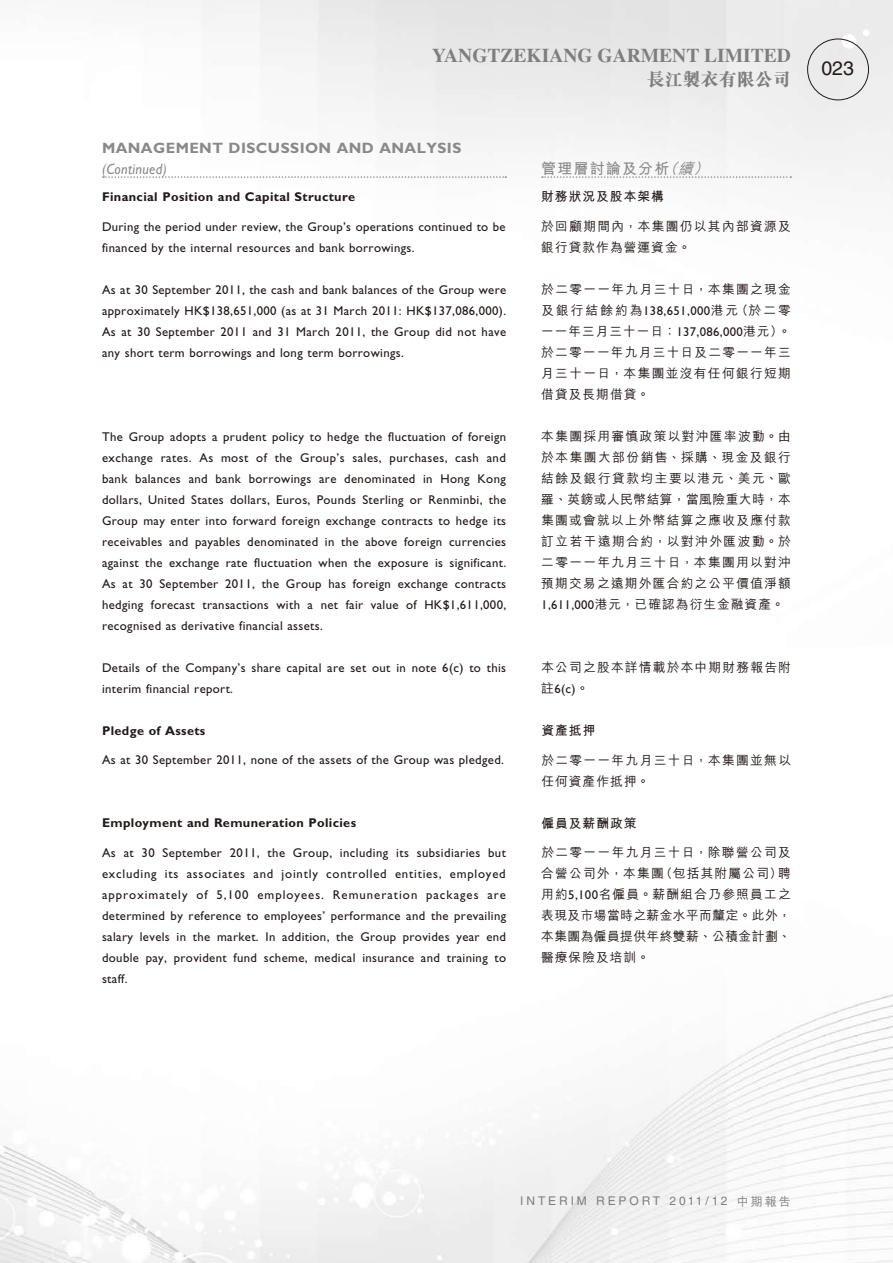
<style>
.page{position:relative;width:893px;height:1263px;background:#fff}
.page>*{position:absolute;margin:0;border:0;box-sizing:border-box;transform-origin:0 0}
.t1{font:700 19.5px "Times LT Std";color:#7e7e7e}
.t2{font:19.5px "Helvetica LT Std";color:#231916}
.t3{font:800 18px "M Sung HK";color:#7e7e7e}
.t4{font:700 15px "Gill Sans Std";letter-spacing:.03em;color:#898989}
.t5{font:italic 15px "Gill Sans Std";letter-spacing:.025em;color:#898989;scale:.94 1}
.t6{font:700 15px "M Hei HK";letter-spacing:.08em;color:#898989}
.t7{font:12.75px/21px "Gill Sans Std";letter-spacing:.03em;color:#231916;text-align:justify}
.t8{font:500 12.75px/21px "M Hei HK";letter-spacing:.095em;color:#231916;text-align:justify}
.t9{font:700 12.75px "Gill Sans Std";letter-spacing:.03em;color:#231916}
.t10{font:700 12.75px "M Hei HK";letter-spacing:.08em;color:#231916}
.t11{font:12px "Helvetica LT Std";letter-spacing:.24em;color:#7e7e7e}
.s1{font-weight:500;font-style:italic}
.s2{font-family:"Gill Sans Std";font-weight:400}
.s3{font-family:"M Hei HK";font-weight:500}
</style>
<div class="page">
<img style="left:0;top:0;width:893px;height:1263px">
<div style="left:842px;top:34px;width:14px;height:15px;background:#fff;border-radius:50%"></div>
<div style="left:863px;top:29px;width:6px;height:7px;background:#fff;border-radius:50%"></div>
<div style="left:807px;top:39px;width:62px;height:61px;border:1px solid #231916;border-radius:50%"></div>
<svg style="left:103px;top:176px;width:403px;height:2px"></svg>
<svg style="left:542px;top:176px;width:249px;height:2px"></svg>
<h1 class="t1" style="left:432px;top:44px;width:360px">YANGTZEKIANG GARMENT LIMITED</h1>
<h2 class="t3" style="left:647px;top:67px;width:146px">長江製衣有限公司</h2>
<p class="t4" style="left:102px;top:139px;width:361px">MANAGEMENT DISCUSSION AND ANALYSIS</p>
<p class="t5" style="left:102px;top:160px;width:70px">(Continued)</p>
<p class="t9" style="left:102px;top:190px;width:255px">Financial Position and Capital Structure</p>
<p class="t7" style="left:102px;top:216px;width:405px">During the period under review, the Group’s operations continued to be financed by the internal resources and bank borrowings.</p>
<p class="t7" style="left:102px;top:279px;width:406px">As at 30 September 2011, the cash and bank balances of the Group were approximately HK$138,651,000 (as at 31 March 2011: HK$137,086,000).<br>As at 30 September 2011 and 31 March 2011, the Group did not have any short term borrowings and long term borrowings.</p>
<p class="t7" style="left:102px;top:426px;width:406px">The Group adopts a prudent policy to hedge the fluctuation of foreign exchange rates. As most of the Group’s sales, purchases, cash and bank balances and bank borrowings are denominated in Hong Kong dollars, United States dollars, Euros, Pounds Sterling or Renminbi, the Group may enter into forward foreign exchange contracts to hedge its receivables and payables denominated in the above foreign currencies against the exchange rate fluctuation when the exposure is significant.<br>As at 30 September 2011, the Group has foreign exchange contracts hedging forecast transactions with a net fair value of HK$1,611,000, recognised as derivative financial assets.</p>
<p class="t7" style="left:102px;top:657px;width:406px">Details of the Company’s share capital are set out in note 6(c) to this interim financial report.</p>
<p class="t9" style="left:102px;top:723px;width:105px">Pledge of Assets</p>
<p class="t7" style="left:102px;top:750px;width:403px">As at 30 September 2011, none of the assets of the Group was pledged.</p>
<p class="t9" style="left:102px;top:816px;width:256px">Employment and Remuneration Policies</p>
<p class="t7" style="left:102px;top:842px;width:406px">As at 30 September 2011, the Group, including its subsidiaries but excluding its associates and jointly controlled entities, employed approximately of 5,100 employees. Remuneration packages are determined by reference to employees’ performance and the prevailing salary levels in the market. In addition, the Group provides year end double pay, provident fund scheme, medical insurance and training to staff.</p>
<p class="t6" style="left:541px;top:158px;width:174px">管理層討論及分析<span class="s1">（續）</span></p>
<p class="t10" style="left:541px;top:188px;width:124px">財務狀況及股本架構</p>
<p class="t8" style="left:541px;top:215px;width:251px">於回顧期間內，本集團仍以其內部資源及銀行貸款作為營運資金。</p>
<p class="t8" style="left:541px;top:278px;width:251px">於二零一一年九月三十日，本集團之現金及銀行結餘約為<span class="s2">138,651,000</span>港元（於二零一一年三月三十一日：<span class="s2">137,086,000</span>港元）。於二零一一年九月三十日及二零一一年三月三十一日，本集團並沒有任何銀行短期借貸及長期借貸。</p>
<p class="t8" style="left:541px;top:425px;width:251px">本集團採用審慎政策以對沖匯率波動。由於本集團大部份銷售、採購、現金及銀行結餘及銀行貸款均主要以港元、美元、歐羅、英鎊或人民幣結算，當風險重大時，本集團或會就以上外幣結算之應收及應付款訂立若干遠期合約，以對沖外匯波動。於二零一一年九月三十日，本集團用以對沖預期交易之遠期外匯合約之公平價值淨額<span class="s2">1,611,000</span>港元，已確認為衍生金融資產。</p>
<p class="t8" style="left:541px;top:656px;width:251px">本公司之股本詳情載於本中期財務報告附</p>
<p class="t7" style="left:541px;top:678px;width:49px"><span class="s3">註</span>6(c)<span class="s3">。</span></p>
<p class="t10" style="left:541px;top:721px;width:55px">資產抵押</p>
<p class="t8" style="left:541px;top:748px;width:251px">於二零一一年九月三十日，本集團並無以任何資產作抵押。</p>
<p class="t10" style="left:541px;top:813px;width:97px">僱員及薪酬政策</p>
<p class="t8" style="left:541px;top:841px;width:251px">於二零一一年九月三十日，除聯營公司及合營公司外，本集團（包括其附屬公司）聘用約<span class="s2">5,100</span>名僱員。薪酬組合乃參照員工之表現及市場當時之薪金水平而釐定。此外，本集團為僱員提供年終雙薪、公積金計劃、醫療保險及培訓。</p>
<h1 class="t2" style="left:821px;top:57px;width:34px">023</h1>
<p class="t11" style="left:520px;top:1194px;width:272px">INTERIM REPORT 2011/12 <span class="s3">中期報告</span></p>
</div>
